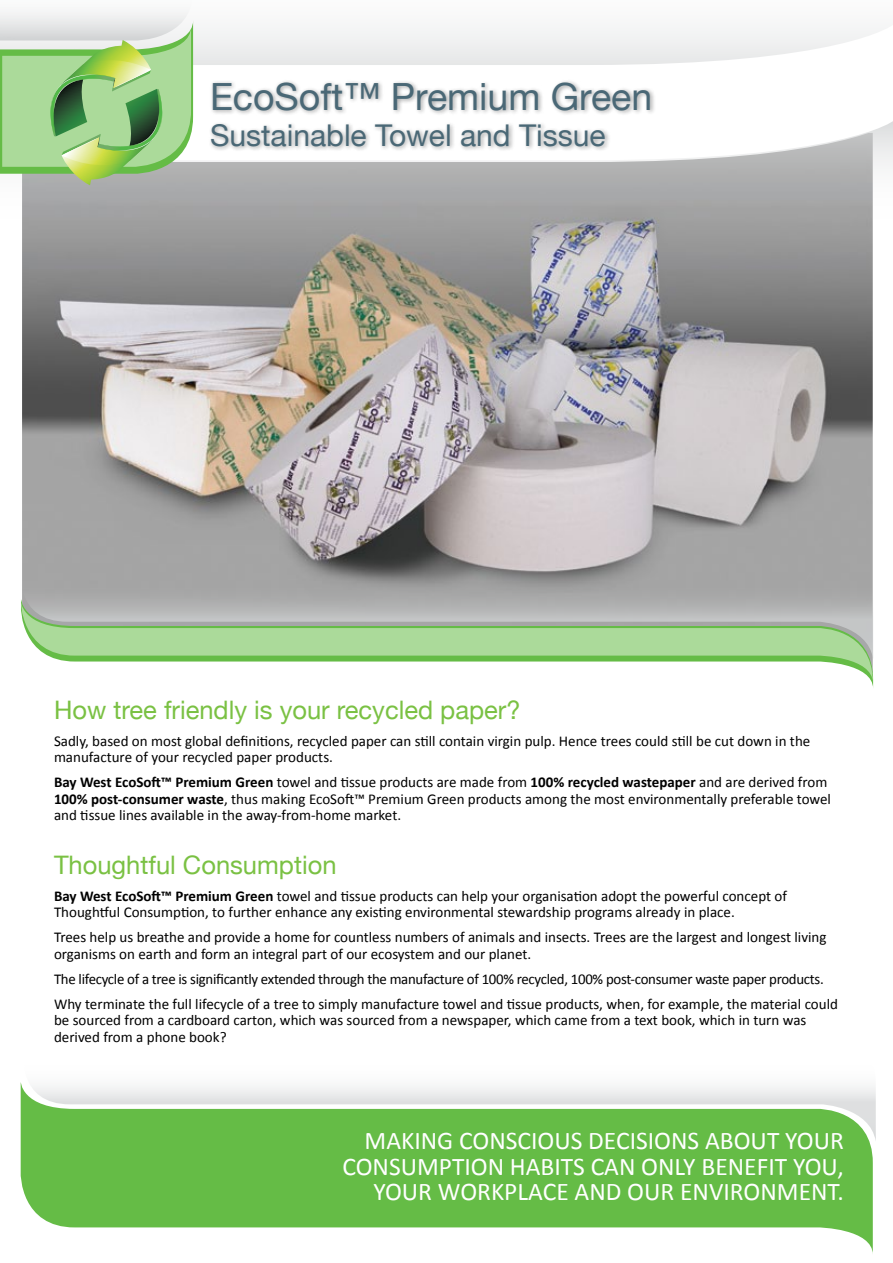
<style>
.page{position:relative;width:893px;height:1263px;background:#fff}
.page>*{position:absolute;margin:0;border:0;box-sizing:border-box;transform-origin:0 0}
.t1{font:37.5px "Helvetica Neue";color:#4a6876}
.t2{font:30px "Helvetica Neue";color:#4a6876}
.t3{font:25.5px "Calibri";color:#fff}
.t4{font:25.5px "Helvetica Neue";color:#7ac143}
.t5{font:15px/16.5px "Calibri";color:#000}
.t6{font:15px/25px "Calibri";letter-spacing:-.02em;color:#000}
.s1{font-weight:700}
</style>
<div class="page">
<img style="left:22px;top:265px;width:851px;height:275px">
<svg style="left:21px;top:540px;width:852px;height:60px;background:#a09fa0"></svg>
<svg style="left:21px;top:600px;width:852px;height:83px"></svg>
<svg style="left:21px;top:1083px;width:852px;height:171px;fill:#65bc46"></svg>
<div style="left:208px;top:80px;width:448px;height:72px;background:#000;opacity:.36"></div>
<svg style="left:22px;top:121px;width:871px;height:144px"></svg>
<svg style="left:193px;top:20px;width:693px;height:45px;fill:#f1f2f2"></svg>
<svg style="left:0;top:11px;width:193px;height:174px;background:#a9cd96"></svg>
<h1 class="t1" style="left:210px;top:74px;width:444px">EcoSoft™ Premium Green</h1>
<h2 class="t2" style="left:210px;top:117px;width:397px">Sustainable Towel and Tissue</h2>
<h3 class="t4" style="left:54px;top:694px;width:468px">How tree friendly is your recycled paper?</h3>
<p class="t5" style="left:54px;top:731px;width:758px">Sadly, based on most global definitions, recycled paper can still contain virgin pulp. Hence trees could still be cut down in the manufacture of your recycled paper products.</p>
<p class="t5" style="left:54px;top:773px;width:779px"><span class="s1">Bay West EcoSoft™ Premium Green</span> towel and tissue products are made from <span class="s1">100% recycled wastepaper</span> and are derived from<br><span class="s1">100% post-consumer waste</span>, thus making EcoSoft™ Premium Green products among the most environmentally preferable towel and tissue lines available in the away-from-home market.</p>
<h3 class="t4" style="left:54px;top:849px;width:284px">Thoughtful Consumption</h3>
<p class="t5" style="left:54px;top:886px;width:734px"><span class="s1">Bay West EcoSoft™ Premium Green</span> towel and tissue products can help your organisation adopt the powerful concept of<br>Thoughtful Consumption, to further enhance any existing environmental stewardship programs already in place.</p>
<p class="t5" style="left:54px;top:928px;width:774px">Trees help us breathe and provide a home for countless numbers of animals and insects. Trees are the largest and longest living organisms on earth and form an integral part of our ecosystem and our planet.</p>
<p class="t6" style="left:54px;top:965px;width:785px">The lifecycle of a tree is significantly extended through the manufacture of 100% recycled, 100% post-consumer waste paper products.<br>Why terminate the full lifecycle of a tree to simply manufacture towel and tissue products, when, for example, the material could</p>
<p class="t5" style="left:54px;top:1011px;width:754px">be sourced from a cardboard carton, which was sourced from a newspaper, which came from a text book, which in turn was derived from a phone book?</p>
<h3 class="t3" style="left:365px;top:1125px;width:110px">Making consc</h3>
<h3 class="t3" style="left:531px;top:1125px;width:22px">ious</h3>
<h3 class="t3" style="left:588px;top:1125px;width:82px">decisions</h3>
<h3 class="t3" style="left:705px;top:1125px;width:16px">about</h3>
<h3 class="t3" style="left:785px;top:1125px;width:28px">your</h3>
<h3 class="t3" style="left:342px;top:1150px;width:17px">consumpt</h3>
<h3 class="t3" style="left:464px;top:1150px;width:142px">ion habitscan</h3>
<h3 class="t3" style="left:641px;top:1150px;width:74px">only benef</h3>
<h3 class="t3" style="left:768px;top:1150px;width:77px">it you,</h3>
<h3 class="t3" style="left:373px;top:1176px;width:28px">your</h3>
<h3 class="t3" style="left:438px;top:1176px;width:19px">wor</h3>
<h3 class="t3" style="left:491px;top:1176px;width:27px">kplace</h3>
<h3 class="t3" style="left:575px;top:1176px;width:17px">and</h3>
<h3 class="t3" style="left:627px;top:1176px;width:16px">our</h3>
<h3 class="t3" style="left:680px;top:1176px;width:67px">environment</h3>
<h3 class="t3" style="left:837px;top:1176px;width:8px">.</h3>
</div>
